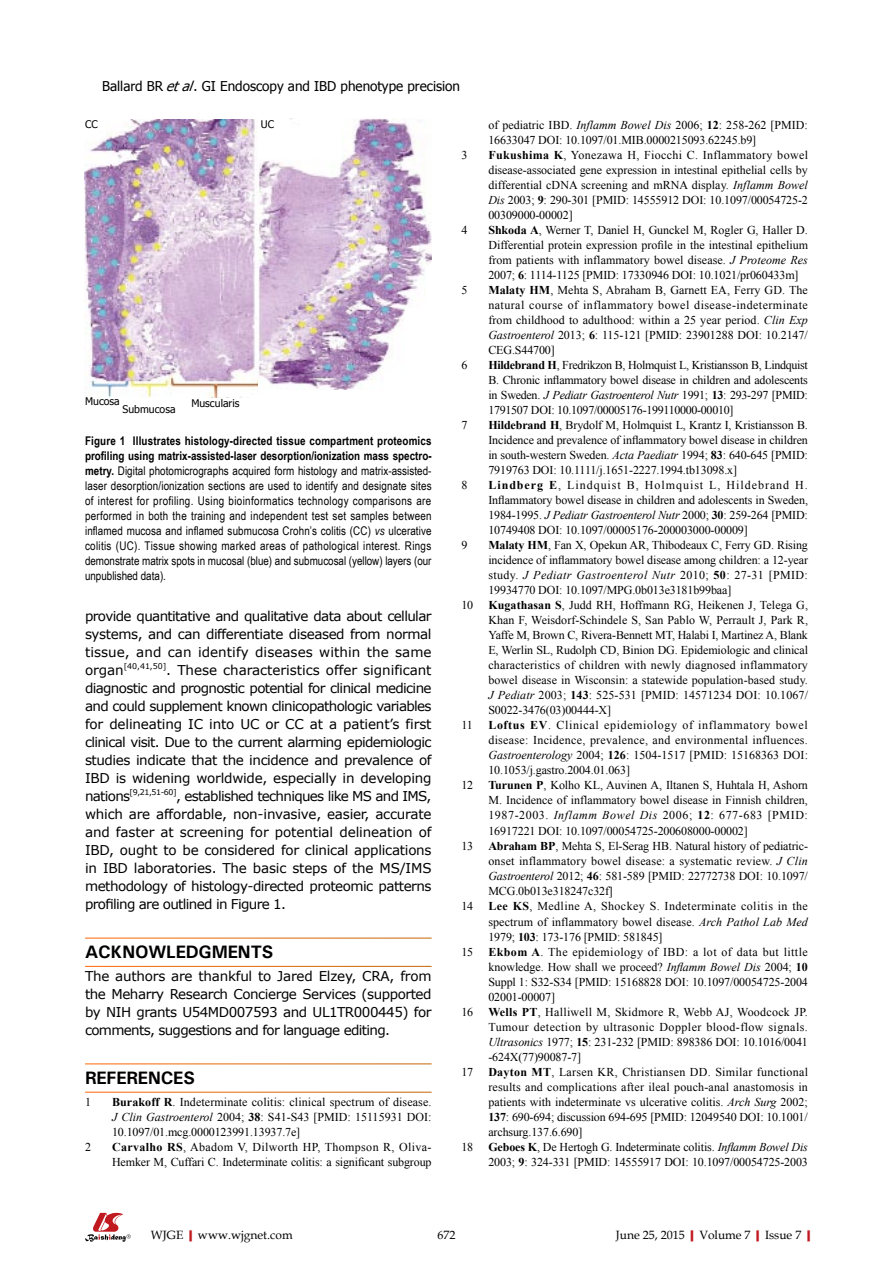
<style>
.page{position:relative;width:893px;height:1263px;background:#fff}
.page>*{position:absolute;margin:0;border:0;box-sizing:border-box;transform-origin:0 0}
.t1{font:700 18px "Univers";letter-spacing:-.01em;color:#000}
.t2{font:13.5px/18px "Verdana";letter-spacing:-.035em;color:#000;text-align:justify}
.t3{font:13.5px "Tahoma";color:#000}
.t4{font:12px/15px "Times New Roman";letter-spacing:-.01em;color:#000;text-align:justify}
.t5{font:12px/15px "Arial Narrow";color:#000;text-align:justify}
.t6{font:12px "Book Antiqua";color:#000}
.t7{font:10.5px "Tahoma";color:#000}
.t8{font:7.8px "Verdana";letter-spacing:-.03em;color:#000}
.s1{font-style:italic}
.s2{font-weight:700}
.s3{font-weight:700;color:#c01920}
</style>
<div class="page">
<svg style="left:85px;top:1213px;width:46px;height:29px"></svg>
<img style="left:85px;top:120px;width:173px;height:278px">
<img style="left:258px;top:119px;width:174px;height:271px">
<p class="t3" style="left:102px;top:77px;width:360px">Ballard BR <span class="s1">etal</span>. GI Endoscopy and IBD phenotype precision</p>
<p class="t7" style="left:85px;top:117px;width:14px">CC</p>
<p class="t7" style="left:261px;top:117px;width:15px">UC</p>
<p class="t4" style="left:488px;top:117px;width:321px">of pediatric IBD. <span class="s1">Inflamm Bowel Dis</span> 2006; <span class="s2">12</span>: 258-262 [PMID:<br>16633047 DOI: 10.1097/01.MIB.0000215093.62245.b9]</p>
<p class="t7" style="left:85px;top:394px;width:36px">Mucosa</p>
<p class="t7" style="left:191px;top:396px;width:50px">Muscularis</p>
<p class="t5" style="left:85px;top:433px;width:348px"><span class="s2">Figure 1 Illustrates histology-directed tissue compartment proteomics profiling using matrix-assisted-laser desorption/ionization mass spectro&shy;metry.</span> Digital photomicrographs acquired form histology and matrix-assisted&shy;laser desorption/ionization sections are used to identify and designate sites of interest for profiling. Using bioinformatics technology comparisons are performed in both the training and independent test set samples between inflamed mucosa and inflamed submucosa Crohn’s colitis (CC) <span class="s1">vs</span> ulcerative colitis (UC). Tissue showing marked areas of pathological interest. Rings demonstrate matrix spots in mucosal (blue) and submucosal (yellow) layers (our unpublished data).</p>
<p class="t7" style="left:123px;top:402px;width:54px">Submucosa</p>
<p class="t2" style="left:85px;top:607px;width:348px">provide quantitative and qualitative data about cellular systems, and can differentiate diseased from normal tissue, and can identify diseases within the same organ</p>
<p class="t8" style="left:124px;top:661px;width:44px">[40,41,50]</p>
<p class="t2" style="left:85px;top:661px;width:348px;text-indent:81px">. These characteristics offer significant diagnostic and prognostic potential for clinical medicine and could supplement known clinicopathologic variables for delineating IC into UC or CC at a patient’s first clinical visit. Due to the current alarming epidemiologic studies indicate that the incidence and prevalence of IBD is widening worldwide, especially in developing nations</p>
<p class="t8" style="left:130px;top:787px;width:49px">[9,21,51-60]</p>
<p class="t2" style="left:85px;top:787px;width:348px;text-indent:91px">, established techniques like MS and IMS, which are affordable, non-invasive, easier, accurate and faster at screening for potential delineation of IBD, ought to be considered for clinical applications in IBD laboratories. The basic steps of the MS/IMS methodology of histology-directed proteomic patterns profiling are outlined in Figure 1.</p>
<p class="t1" style="left:85px;top:940px;width:190px">ACKNOWLEDGMENTS</p>
<p class="t2" style="left:85px;top:967px;width:348px">The authors are thankful to Jared Elzey, CRA, from the Meharry Research Concierge Services (supported by NIH grants U54MD007593 and UL1TR000445) for comments, suggestions and for language editing.</p>
<p class="t1" style="left:85px;top:1066px;width:111px">REFERENCES</p>
<p class="t4" style="left:85px;top:1094px;width:7px">1</p>
<p class="t4" style="left:112px;top:1094px;width:321px"><span class="s2">Burakoff R</span>. Indeterminate colitis: clinical spectrum of disease.<br><span class="s1">J Clin Gastroenterol</span> 2004; <span class="s2">38</span>: S41-S43 [PMID: 15115931 DOI:<br>10.1097/01.mcg.0000123991.13937.7e]</p>
<p class="t4" style="left:85px;top:1139px;width:7px">2</p>
<p class="t4" style="left:112px;top:1139px;width:321px"><span class="s2">Carvalho RS</span>, Abadom V, Dilworth HP, Thompson R, Oliva-<br>Hemker M, Cuffari C. Indeterminate colitis: a significant subgroup</p>
<p class="t4" style="left:461px;top:147px;width:7px">3</p>
<p class="t4" style="left:488px;top:147px;width:321px"><span class="s2">Fukushima K</span>, Yonezawa H, Fiocchi C. Inflammatory bowel disease-associated gene expression in intestinal epithelial cells by differential cDNA screening and mRNA display. <span class="s1">Inflamm Bowel Dis</span> 2003; <span class="s2">9</span>: 290-301 [PMID: 14555912 DOI: 10.1097/00054725-2<br>00309000-00002]</p>
<p class="t4" style="left:461px;top:222px;width:7px">4</p>
<p class="t4" style="left:488px;top:222px;width:321px"><span class="s2">Shkoda A</span>, Werner T, Daniel H, Gunckel M, Rogler G, Haller D.<br>Differential protein expression profile in the intestinal epithelium from patients with inflammatory bowel disease. <span class="s1">J Proteome Res </span>2007; <span class="s2">6</span>: 1114-1125 [PMID: 17330946 DOI: 10.1021/pr060433m]</p>
<p class="t4" style="left:461px;top:282px;width:7px">5</p>
<p class="t4" style="left:488px;top:282px;width:321px"><span class="s2">Malaty HM</span>, Mehta S, Abraham B, Garnett EA, Ferry GD. The natural course of inflammatory bowel disease-indeterminate from childhood to adulthood: within a 25 year period. <span class="s1">Clin Exp Gastroenterol</span> 2013; <span class="s2">6</span>: 115-121 [PMID: 23901288 DOI: 10.2147/ CEG.S44700]</p>
<p class="t4" style="left:461px;top:357px;width:7px">6</p>
<p class="t4" style="left:488px;top:357px;width:321px"><span class="s2">Hildebrand H</span>, Fredrikzon B, Holmquist L, Kristiansson B, Lindquist B. Chronic inflammatory bowel disease in children and adolescents in Sweden. <span class="s1">J Pediatr Gastroenterol Nutr</span> 1991; <span class="s2">13</span>: 293-297 [PMID:<br>1791507 DOI: 10.1097/00005176-199110000-00010]</p>
<p class="t4" style="left:461px;top:417px;width:7px">7</p>
<p class="t4" style="left:488px;top:417px;width:321px"><span class="s2">Hildebrand H</span>, Brydolf M, Holmquist L, Krantz I, Kristiansson B.<br>Incidence and prevalence of inflammatory bowel disease in children in south-western Sweden. <span class="s1">Acta Paediatr</span> 1994; <span class="s2">83</span>: 640-645 [PMID:<br>7919763 DOI: 10.1111/j.1651-2227.1994.tb13098.x]</p>
<p class="t4" style="left:461px;top:477px;width:7px">8</p>
<p class="t4" style="left:488px;top:477px;width:321px"><span class="s2">Lindberg E</span>, Lindquist B, Holmquist L, Hildebrand H.<br>Inflammatory bowel disease in children and adolescents in Sweden, 1984-1995. <span class="s1">J Pediatr Gastroenterol Nutr</span> 2000; <span class="s2">30</span>: 259-264 [PMID:<br>10749408 DOI: 10.1097/00005176-200003000-00009]</p>
<p class="t4" style="left:461px;top:537px;width:7px">9</p>
<p class="t4" style="left:488px;top:537px;width:321px"><span class="s2">Malaty HM</span>, Fan X, Opekun AR, Thibodeaux C, Ferry GD. Rising incidence of inflammatory bowel disease among children: a 12-year study. <span class="s1">J Pediatr Gastroenterol Nutr</span> 2010; <span class="s2">50</span>: 27-31 [PMID:<br>19934770 DOI: 10.1097/MPG.0b013e3181b99baa]</p>
<p class="t4" style="left:461px;top:597px;width:13px">10</p>
<p class="t4" style="left:488px;top:597px;width:321px"><span class="s2">Kugathasan S</span>, Judd RH, Hoffmann RG, Heikenen J, Telega G, Khan F, Weisdorf-Schindele S, San Pablo W, Perrault J, Park R, Yaffe M, Brown C, Rivera-Bennett MT, Halabi I, Martinez A, Blank E, Werlin SL, Rudolph CD, Binion DG. Epidemiologic and clinical characteristics of children with newly diagnosed inflammatory bowel disease in Wisconsin: a statewide population-based study.<br><span class="s1">J Pediatr</span> 2003; <span class="s2">143</span>: 525-531 [PMID: 14571234 DOI: 10.1067/ S0022-3476(03)00444-X]</p>
<p class="t4" style="left:461px;top:717px;width:13px">11</p>
<p class="t4" style="left:488px;top:717px;width:321px"><span class="s2">Loftus EV</span>. Clinical epidemiology of inflammatory bowel disease: Incidence, prevalence, and environmental influences.<br><span class="s1">Gastroenterology</span> 2004; <span class="s2">126</span>: 1504-1517 [PMID: 15168363 DOI:<br>10.1053/j.gastro.2004.01.063]</p>
<p class="t4" style="left:461px;top:777px;width:13px">12</p>
<p class="t4" style="left:488px;top:777px;width:321px"><span class="s2">Turunen P</span>, Kolho KL, Auvinen A, Iltanen S, Huhtala H, Ashorn M. Incidence of inflammatory bowel disease in Finnish children, 1987-2003. <span class="s1">Inflamm Bowel Dis</span> 2006; <span class="s2">12</span>: 677-683 [PMID:<br>16917221 DOI: 10.1097/00054725-200608000-00002]</p>
<p class="t4" style="left:461px;top:838px;width:13px">13</p>
<p class="t4" style="left:488px;top:838px;width:321px"><span class="s2">Abraham BP</span>, Mehta S, El-Serag HB. Natural history of pediatric&shy;onset inflammatory bowel disease: a systematic review. <span class="s1">J Clin Gastroenterol</span> 2012; <span class="s2">46</span>: 581-589 [PMID: 22772738 DOI: 10.1097/ MCG.0b013e318247c32f]</p>
<p class="t4" style="left:461px;top:899px;width:13px">14</p>
<p class="t4" style="left:488px;top:898px;width:321px"><span class="s2">Lee KS</span>, Medline A, Shockey S. Indeterminate colitis in the spectrum of inflammatory bowel disease. <span class="s1">Arch Pathol Lab Med </span>1979; <span class="s2">103</span>: 173-176 [PMID: 581845]</p>
<p class="t4" style="left:461px;top:944px;width:13px">15</p>
<p class="t4" style="left:488px;top:944px;width:321px"><span class="s2">Ekbom A</span>. The epidemiology of IBD: a lot of data but little knowledge. How shall we proceed? <span class="s1">Inflamm Bowel Dis</span> 2004; <span class="s2">10<br></span>Suppl 1: S32-S34 [PMID: 15168828 DOI: 10.1097/00054725-2004<br>02001-00007]</p>
<p class="t4" style="left:461px;top:1004px;width:13px">16</p>
<p class="t4" style="left:488px;top:1004px;width:321px"><span class="s2">Wells PT</span>, Halliwell M, Skidmore R, Webb AJ, Woodcock JP.<br>Tumour detection by ultrasonic Doppler blood-flow signals.<br><span class="s1">Ultrasonics</span> 1977; <span class="s2">15</span>: 231-232 [PMID: 898386 DOI: 10.1016/0041 -624X(77)90087-7]</p>
<p class="t4" style="left:461px;top:1064px;width:13px">17</p>
<p class="t4" style="left:488px;top:1064px;width:321px"><span class="s2">Dayton MT</span>, Larsen KR, Christiansen DD. Similar functional results and complications after ileal pouch-anal anastomosis in patients with indeterminate vs ulcerative colitis. <span class="s1">Arch Surg</span> 2002; <span class="s2">137</span>: 690-694; discussion 694-695 [PMID: 12049540 DOI: 10.1001/ archsurg.137.6.690]</p>
<p class="t4" style="left:461px;top:1139px;width:13px">18</p>
<p class="t4" style="left:488px;top:1139px;width:321px"><span class="s2">Geboes K</span>, De Hertogh G. Indeterminate colitis. <span class="s1">Inflamm Bowel Dis<br></span>2003; <span class="s2">9</span>: 324-331 [PMID: 14555917 DOI: 10.1097/00054725-2003</p>
<p class="t6" style="left:151px;top:1226px;width:143px">WJGE<span class="s3">|</span>www.wjgnet.com</p>
<p class="t6" style="left:437px;top:1226px;width:19px">672</p>
<p class="t6" style="left:616px;top:1226px;width:202px">June 25, 2015<span class="s3">|</span>Volume 7<span class="s3">|</span>Issue 7<span class="s3">|</span></p>
</div>
